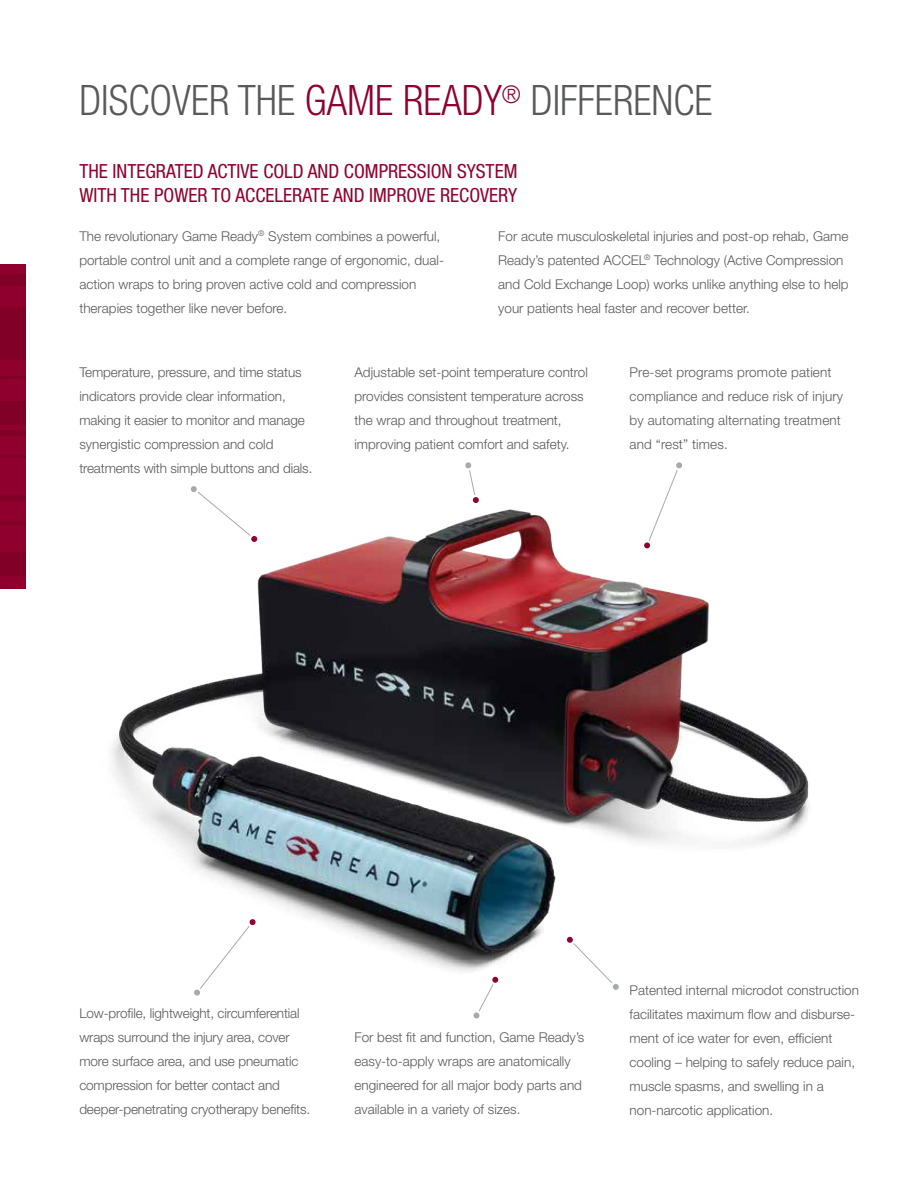
<style>
.page{position:relative;width:915px;height:1191px;background:#fff}
.page>*{position:absolute;margin:0;border:0;box-sizing:border-box;transform-origin:0 0}
.t1{font:300 condensed 42px "Helvetica Neue";color:#58595b}
.t2{font:condensed 19.5px/24px "Helvetica Neue";color:#8f002e}
.t3{font:300 13.5px/24px "Helvetica Neue";color:#58595b}
.s1{color:#8f002e}
</style>
<div class="page">
<div style="left:0;top:264px;width:25px;height:324px;background:#8f002e"></div>
<div style="left:0;top:274px;width:25px;height:12px;background:#810027"></div>
<hr style="left:0;top:455px;width:25px;height:3px;background:#810027">
<div style="left:0;top:495px;width:25px;height:6px;background:#810027"></div>
<hr style="left:0;top:522px;width:25px;height:3px;background:#810027">
<hr style="left:0;top:376px;width:25px;height:3px;background:#810027">
<div style="left:0;top:355px;width:25px;height:5px;background:#810027"></div>
<div style="left:0;top:308px;width:25px;height:47px;background:#810027"></div>
<div style="left:0;top:430px;width:25px;height:6px;background:#810027"></div>
<div style="left:0;top:401px;width:25px;height:23px;background:#810027"></div>
<div style="left:0;top:552px;width:25px;height:24px;background:#810027"></div>
<img style="left:111px;top:509px;width:698px;height:463px">
<svg style="left:190px;top:914px;width:70px;height:82px"></svg>
<svg style="left:646px;top:470px;width:34px;height:76px"></svg>
<svg style="left:642px;top:541px;width:9px;height:8px"></svg>
<div style="left:641px;top:540px;width:11px;height:10px;border:2px solid #fff;border-radius:50%"></div>
<svg style="left:674px;top:461px;width:9px;height:8px"></svg>
<div style="left:673px;top:460px;width:11px;height:10px;border:2px solid #fff;border-radius:50%"></div>
<svg style="left:469px;top:470px;width:7px;height:25px"></svg>
<div style="left:471px;top:496px;width:9px;height:8px;background:#8f002e;border-radius:50%"></div>
<div style="left:470px;top:495px;width:11px;height:10px;border:2px solid #fff;border-radius:50%"></div>
<div style="left:464px;top:461px;width:8px;height:8px;background:#a7a9ac;border-radius:50%"></div>
<div style="left:463px;top:460px;width:10px;height:10px;border:2px solid #fff;border-radius:50%"></div>
<svg style="left:193px;top:492px;width:62px;height:48px"></svg>
<div style="left:250px;top:535px;width:8px;height:8px;background:#8f002e;border-radius:50%"></div>
<div style="left:249px;top:534px;width:10px;height:10px;border:2px solid #fff;border-radius:50%"></div>
<div style="left:190px;top:485px;width:8px;height:8px;background:#a7a9ac;border-radius:50%"></div>
<div style="left:188px;top:484px;width:11px;height:10px;border:2px solid #fff;border-radius:50%"></div>
<svg style="left:568px;top:938px;width:48px;height:45px"></svg>
<svg style="left:565px;top:935px;width:9px;height:9px"></svg>
<div style="left:564px;top:934px;width:11px;height:11px;border:2px solid #fff;border-radius:50%"></div>
<svg style="left:611px;top:982px;width:8px;height:9px"></svg>
<div style="left:610px;top:981px;width:11px;height:11px;border:2px solid #fff;border-radius:50%"></div>
<svg style="left:479px;top:984px;width:15px;height:27px"></svg>
<svg style="left:491px;top:975px;width:8px;height:9px"></svg>
<div style="left:490px;top:974px;width:10px;height:11px;border:2px solid #fff;border-radius:50%"></div>
<div style="left:472px;top:1011px;width:8px;height:8px;background:#a7a9ac;border-radius:50%"></div>
<div style="left:471px;top:1010px;width:10px;height:10px;border:2px solid #fff;border-radius:50%"></div>
<h1 class="t1" style="left:79px;top:76px;width:634px">DISCOVER THE <span class="s1">GAME READY</span><sup>®</sup> DIFFERENCE</h1>
<h2 class="t2" style="left:79px;top:159px;width:439px">THE INTEGRATED ACTIVE COLD AND COMPRESSION SYSTEM<br>WITH THE POWER TO ACCELERATE AND IMPROVE RECOVERY</h2>
<p class="t3" style="left:79px;top:223px;width:366px">The revolutionary Game Ready<sup>®</sup> System combines a powerful, portable control unit and a complete range of ergonomic, dual&shy;action wraps to bring proven active cold and compression therapies together like never before.</p>
<p class="t3" style="left:498px;top:223px;width:352px">For acute musculoskeletal injuries and post-op rehab, Game Ready’s patented ACCEL<sup>®</sup> Technology (Active Compression and Cold Exchange Loop) works unlike anything else to help your patients heal faster and recover better.</p>
<p class="t3" style="left:79px;top:360px;width:234px">Temperature, pressure, and time status indicators provide clear information, making it easier to monitor and manage synergistic compression and cold treatments with simple buttons and dials.</p>
<p class="t3" style="left:629px;top:360px;width:215px">Pre-set programs promote patient compliance and reduce risk of injury by automating alternating treatment and “rest” times.</p>
<p class="t3" style="left:354px;top:360px;width:235px">Adjustable set-point temperature control provides consistent temperature across the wrap and throughout treatment, improving patient comfort and safety.</p>
<p class="t3" style="left:79px;top:1001px;width:232px">Low-profile, lightweight, circumferential wraps surround the injury area, cover more surface area, and use pneumatic compression for better contact and deeper-penetrating cryotherapy benefits.</p>
<p class="t3" style="left:354px;top:1025px;width:231px">For best fit and function, Game Ready’s easy-to-apply wraps are anatomically engineered for all major body parts and available in a variety of sizes.</p>
<p class="t3" style="left:629px;top:977px;width:231px">Patented internal microdot construction facilitates maximum flow and disburse&shy;ment of ice water for even, efficient cooling – helping to safely reduce pain, muscle spasms, and swelling in a non-narcotic application.</p>
</div>
